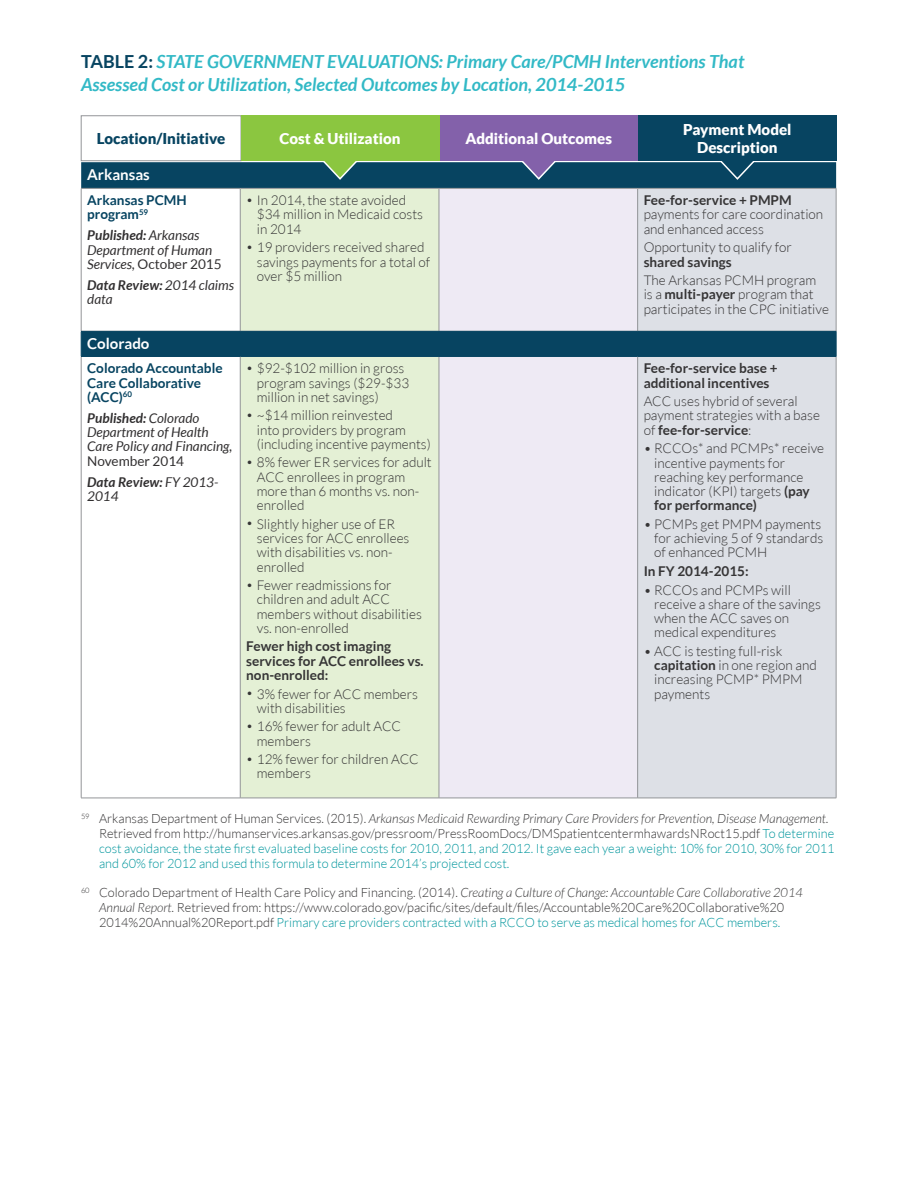
<style>
.page{position:relative;width:918px;height:1188px;background:#fff}
.page>*{position:absolute;margin:0;border:0;box-sizing:border-box;transform-origin:0 0}
.t1{font:italic 700 18px/22.5px "Lato";color:#32b9c6}
.t2{font:900 15px/18px "Lato";color:#fff;text-align:center}
.t3{font:900 15px "Lato";color:#074461}
.t4{font:700 15px "Lato";color:#fff}
.t5{font:300 13.5px/14.2px "Lato";color:#363536}
.t6{font:700 13.5px/14.2px "Lato";color:#363536}
.t7{font:italic 13.5px/14.2px "Lato";color:#312f30}
.t8{font:700 13.5px/14.2px "Lato";color:#074461}
.t9{font:13.5px/21px "Lato";color:#312f30}
.t10{font:300 12.75px/15px "Lato";color:#00969d}
.t11{font:300 12.75px/15px "Lato";color:#363536;text-align:center}
.s1{font-style:normal;color:#074461}
.s2{font-weight:700}
.s3{font-style:normal}
.s4{font-size:12px}
.s5{font-weight:700;font-style:italic}
.s6{font-style:italic}
.s7{color:#363536}
.s8{font-style:italic;color:#363536}
.s9{color:#00969d}
</style>
<div class="page">
<div style="left:81px;top:116px;width:160px;height:45px;border:1px solid #939598"></div>
<div style="left:240px;top:188px;width:199px;height:143px;background:#e4f0d5"></div>
<div style="left:439px;top:188px;width:199px;height:143px;background:#eeeaf4"></div>
<div style="left:638px;top:188px;width:198px;height:143px;background:#dde0e6"></div>
<hr style="left:439px;top:189px;width:1px;height:142px;background:#939598">
<hr style="left:240px;top:189px;width:1px;height:142px;background:#939598">
<hr style="left:637px;top:189px;width:1px;height:142px;background:#939598">
<hr style="left:81px;top:188px;width:159px;height:1px;background:#939598">
<hr style="left:240px;top:188px;width:199px;height:1px;background:#939598">
<hr style="left:439px;top:188px;width:199px;height:1px;background:#939598">
<hr style="left:638px;top:188px;width:198px;height:1px;background:#939598">
<hr style="left:81px;top:189px;width:1px;height:142px;background:#939598">
<hr style="left:836px;top:189px;width:1px;height:142px;background:#939598">
<svg style="left:81px;top:158px;width:755px;height:30px;background:#1b526c"></svg>
<div style="left:638px;top:116px;width:199px;height:45px;background:#074461"></div>
<div style="left:439px;top:116px;width:199px;height:45px;background:#8361aa"></div>
<div style="left:241px;top:116px;width:198px;height:45px;background:#8bc640"></div>
<div style="left:240px;top:356px;width:199px;height:442px;background:#e4f0d5"></div>
<div style="left:439px;top:356px;width:199px;height:442px;background:#eeeaf4"></div>
<div style="left:638px;top:356px;width:198px;height:442px;background:#dde0e6"></div>
<hr style="left:81px;top:357px;width:1px;height:441px;background:#939598">
<hr style="left:240px;top:357px;width:1px;height:441px;background:#939598">
<hr style="left:439px;top:357px;width:1px;height:441px;background:#939598">
<hr style="left:637px;top:357px;width:1px;height:441px;background:#939598">
<hr style="left:836px;top:357px;width:1px;height:441px;background:#939598">
<hr style="left:81px;top:798px;width:159px;height:1px;background:#939598">
<hr style="left:240px;top:798px;width:199px;height:1px;background:#939598">
<hr style="left:439px;top:798px;width:199px;height:1px;background:#939598">
<hr style="left:638px;top:798px;width:198px;height:1px;background:#939598">
<hr style="left:81px;top:356px;width:159px;height:1px;background:#074461">
<hr style="left:240px;top:356px;width:199px;height:1px;background:#074461">
<hr style="left:439px;top:356px;width:199px;height:1px;background:#074461">
<hr style="left:638px;top:356px;width:198px;height:1px;background:#074461">
<div style="left:81px;top:331px;width:756px;height:25px;background:#074461"></div>
<h1 class="t1" style="left:81px;top:51px;width:665px"><span class="s1">TABLE 2:</span> STATE GOVERNMENT EVALUATIONS: Primary Care/PCMH Interventions That<br>Assessed Cost or Utilization, Selected Outcomes by Location, 2014-2015</h1>
<p class="t3" style="left:97px;top:130px;width:130px">Location/Initiative</p>
<p class="t4" style="left:87px;top:166px;width:64px">Arkansas</p>
<p class="t8" style="left:87px;top:193px;width:101px">Arkansas PCMH program<sup>59</sup></p>
<p class="t7" style="left:87px;top:229px;width:136px"><span class="s2">Published:</span> Arkansas<br>Department of Human<br>Services, <span class="s3">October 2015</span></p>
<p class="t7" style="left:87px;top:278px;width:148px"><span class="s2">Data Review:</span> 2014 claims data</p>
<p class="t2" style="left:683px;top:120px;width:110px">Payment Model<br>Description</p>
<p class="t2" style="left:280px;top:129px;width:123px">Cost &amp; Utilization</p>
<p class="t2" style="left:465px;top:129px;width:148px">Additional Outcomes</p>
<p class="t6" style="left:644px;top:193px;width:150px">Fee-for-service + PMPM</p>
<p class="t5" style="left:644px;top:208px;width:181px">payments for care coordination and enhanced access</p>
<p class="t5" style="left:644px;top:240px;width:150px">Opportunity to qualify for</p>
<p class="t6" style="left:644px;top:254px;width:90px">shared savings</p>
<p class="t5" style="left:644px;top:273px;width:187px">The Arkansas PCMH program<br>is a <span class="s2">multi-payer</span> program that participates in the CPC initiative</p>
<p class="t5" style="left:257px;top:193px;width:168px;text-indent:-11px"><span class="s4">•</span> In 2014, the state avoided $34 million in Medicaid costs in 2014</p>
<p class="t5" style="left:257px;top:240px;width:175px;text-indent:-11px"><span class="s4">•</span> 19 providers received shared savings payments for a total of over $5 million</p>
<p class="t4" style="left:87px;top:335px;width:64px">Colorado</p>
<p class="t8" style="left:87px;top:361px;width:137px">Colorado Accountable<br>Care Collaborative (ACC)<sup>60</sup></p>
<p class="t7" style="left:87px;top:411px;width:147px"><span class="s2">Published:</span> Colorado<br>Department of Health<br>Care Policy and Financing,</p>
<p class="t9" style="left:87px;top:450px;width:133px">November 2014<br><span class="s5">Data Review:</span> <span class="s6">FY 2013-</span></p>
<p class="t7" style="left:87px;top:489px;width:33px">2014</p>
<p class="t5" style="left:257px;top:361px;width:154px;text-indent:-11px"><span class="s4">•</span> $92-$102 million in gross program savings ($29-$33 million in net savings)</p>
<p class="t5" style="left:257px;top:409px;width:175px;text-indent:-11px"><span class="s4">•</span> ~$14 million reinvested<br>into providers by program (including incentive payments)</p>
<p class="t5" style="left:257px;top:456px;width:176px;text-indent:-11px"><span class="s4">•</span> 8% fewer ER services for adult<br>ACC enrollees in program more than 6 months vs. non&shy;enrolled</p>
<p class="t5" style="left:257px;top:517px;width:154px;text-indent:-11px"><span class="s4">•</span> Slightly higher use of ER services for ACC enrollees with disabilities vs. non&shy;enrolled</p>
<p class="t5" style="left:257px;top:578px;width:167px;text-indent:-11px"><span class="s4">•</span> Fewer readmissions for children and adult ACC members without disabilities vs. non-enrolled</p>
<p class="t6" style="left:246px;top:639px;width:179px">Fewer high cost imaging services for ACC enrollees vs. non-enrolled:</p>
<p class="t5" style="left:257px;top:687px;width:163px;text-indent:-11px"><span class="s4">•</span> 3% fewer for ACC members with disabilities</p>
<p class="t5" style="left:257px;top:719px;width:146px;text-indent:-11px"><span class="s4">•</span> 16% fewer for adult ACC members</p>
<p class="t5" style="left:257px;top:752px;width:163px;text-indent:-11px"><span class="s4">•</span> 12% fewer for children ACC members</p>
<p class="t6" style="left:644px;top:361px;width:135px">Fee-for-service base + additional incentives</p>
<p class="t5" style="left:644px;top:394px;width:178px">ACC uses hybrid of several payment strategies with a base of <span class="s2">fee-for-service</span>:</p>
<p class="t5" style="left:654px;top:441px;width:171px;text-indent:-11px">• RCCOs* and PCMPs* receive incentive payments for reaching key performance indicator (KPI) targets <span class="s2">(pay for performance)</span></p>
<p class="t5" style="left:654px;top:517px;width:171px;text-indent:-11px">• PCMPs get PMPM payments for achieving 5 of 9 standards of enhanced PCMH</p>
<p class="t6" style="left:644px;top:564px;width:107px">In FY 2014-2015:</p>
<p class="t5" style="left:654px;top:583px;width:168px;text-indent:-11px">• RCCOs and PCMPs will receive a share of the savings when the ACC saves on medical expenditures</p>
<p class="t5" style="left:654px;top:644px;width:164px;text-indent:-11px">• ACC is testing full-risk <span class="s2">capitation</span> in one region and increasing PCMP* PMPM payments</p>
<p class="t10" style="left:99px;top:811px;width:737px;text-indent:-18px"><sup>59</sup> <span class="s7">Arkansas Department of Human Services. (2015).</span> <span class="s8">Arkansas Medicaid Rewarding Primary Care Providers for Prevention, Disease Management.<br></span><span class="s7">Retrieved from http://humanservices.arkansas.gov/pressroom/PressRoomDocs/DMSpatientcentermhawardsNRoct15.pdf</span> To determine cost avoidance, the state first evaluated baseline costs for 2010, 2011, and 2012. It gave each year a weight: 10% for 2010, 30% for 2011 and 60% for 2012 and used this formula to determine 2014’s projected cost.</p>
<p class="t11" style="left:81px;top:885px;width:723px"><sup>60</sup> Colorado Department of Health Care Policy and Financing. (2014). <span class="s6">Creating a Culture of Change: Accountable Care Collaborative 2014<br>Annual Report.</span> Retrieved from: https://www.colorado.gov/pacific/sites/default/files/Accountable%20Care%20Collaborative%20<br>2014%20Annual%20Report.pdf <span class="s9">Primary care providers contracted with a RCCO to serve as medical homes for ACC members.</span></p>
</div>
